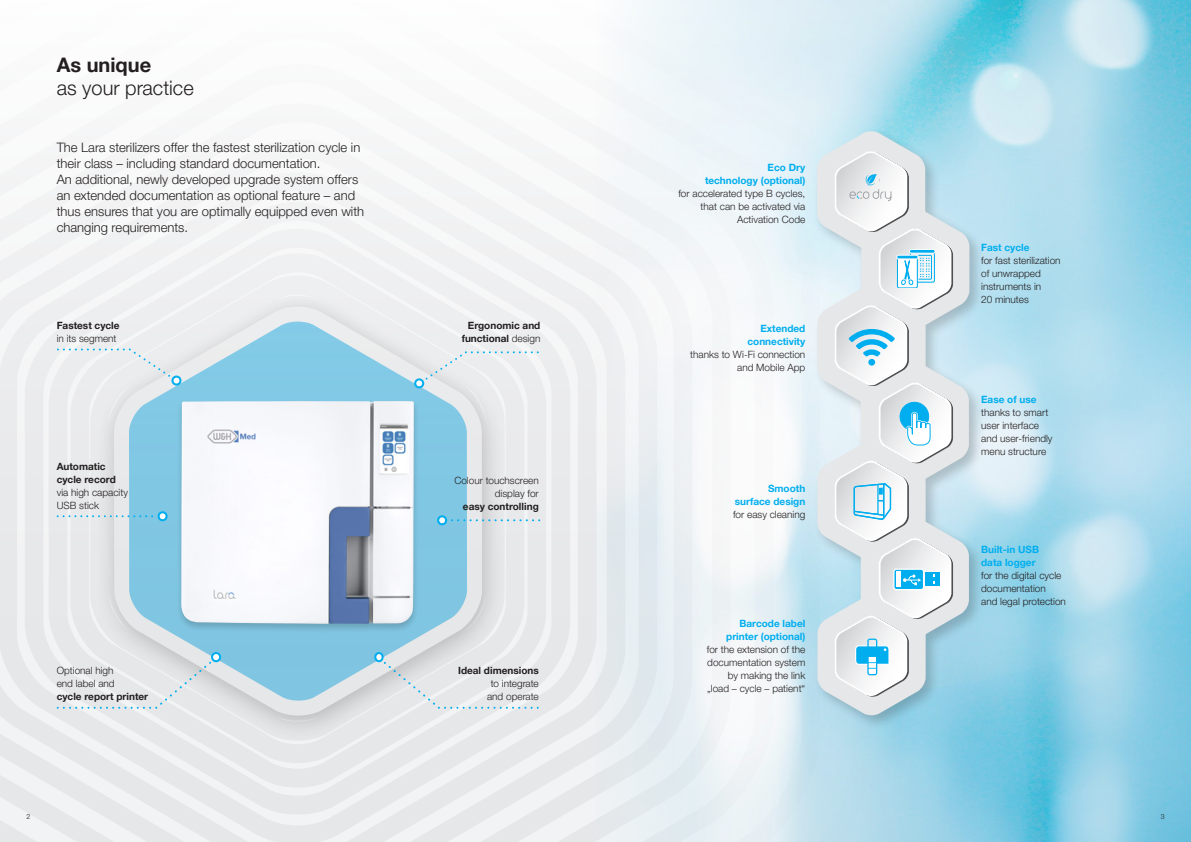
<style>
.page{position:relative;width:1191px;height:842px;background:#fff}
.page>*{position:absolute;margin:0;border:0;box-sizing:border-box;transform-origin:0 0}
.t1{font:20px "Helvetica Neue World 45 Lt";color:#231f20}
.t2{font:700 20px "Helvetica Neue World 75";color:#231f20}
.t3{font:13px/16px "Helvetica Neue World 45 Lt";color:#231f20}
.t4{font:10px/13px "Helvetica Neue World 45 Lt";color:#231f20}
.t5{font:700 10px/13px "Helvetica Neue World 75";color:#00aeef;text-align:right}
.t6{font:700 10px/13px "Helvetica Neue World 75";color:#231f20}
.t7{font:7px "Helvetica Neue World 45 Lt";color:#231f20}
.s1{font-family:"Helvetica Neue World 45 Lt";font-weight:400}
</style>
<div class="page">
<svg style="left:0;top:148px;width:595px;height:694px"></svg>
<img style="left:595px;top:0;width:596px;height:842px">
<div style="left:94px;top:290px;width:412px;height:453px;background:#231f20;opacity:.53"></div>
<svg style="left:106px;top:148px;width:383px;height:694px"></svg>
<div style="left:813px;top:128px;width:172px;height:602px;background:#231f20;opacity:.22"></div>
<div style="left:176px;top:399px;width:243px;height:234px;background:#231f20;opacity:.2"></div>
<img style="left:181px;top:401px;width:233px;height:223px">
<div style="left:173px;top:377px;width:7px;height:7px;background:#fff;border-radius:50%"></div>
<svg style="left:58px;top:348px;width:112px;height:29px;background:#e8ebee"></svg>
<div style="left:171px;top:376px;width:10px;height:10px;border:2px solid #00aeef;border-radius:50%"></div>
<div style="left:159px;top:513px;width:7px;height:6px;background:#fff;border-radius:50%"></div>
<svg style="left:58px;top:515px;width:95px;height:2px"></svg>
<div style="left:158px;top:511px;width:10px;height:10px;border:2px solid #00aeef;border-radius:50%"></div>
<div style="left:439px;top:517px;width:7px;height:7px;background:#fff;border-radius:50%"></div>
<svg style="left:452px;top:519px;width:81px;height:2px"></svg>
<div style="left:437px;top:515px;width:10px;height:10px;border:2px solid #00aeef;border-radius:50%"></div>
<div style="left:416px;top:380px;width:6px;height:7px;background:#fff;border-radius:50%"></div>
<svg style="left:426px;top:351px;width:106px;height:29px;background:#e7ebed"></svg>
<div style="left:414px;top:378px;width:10px;height:10px;border:2px solid #00aeef;border-radius:50%"></div>
<svg style="left:56px;top:654px;width:163px;height:56px;background:#e3e6e8"></svg>
<div style="left:211px;top:652px;width:10px;height:10px;border:2px solid #00aeef;border-radius:50%"></div>
<svg style="left:376px;top:654px;width:164px;height:56px;background:#e2e5e8"></svg>
<div style="left:374px;top:652px;width:10px;height:10px;border:2px solid #00aeef;border-radius:50%"></div>
<svg style="left:817px;top:131px;width:152px;height:584px"></svg>
<h1 class="t2" style="left:57px;top:53px;width:96px">As unique</h1>
<h1 class="t1" style="left:57px;top:76px;width:138px">as your practice</h1>
<p class="t3" style="left:57px;top:139px;width:309px">The Lara sterilizers offer the fastest sterilization cycle in their class – including standard documentation.<br>An additional, newly developed upgrade system offers an extended documentation as optional feature – and thus ensures that you are optimally equipped even with changing requirements.</p>
<p class="t6" style="left:57px;top:319px;width:64px">Fastest cycle</p>
<p class="t4" style="left:57px;top:332px;width:61px">in its segment</p>
<p class="t6" style="left:462px;top:319px;width:80px;text-align:right">Ergonomic and functional <span class="s1">design</span></p>
<p class="t6" style="left:57px;top:460px;width:61px">Automatic cycle record</p>
<p class="t4" style="left:57px;top:486px;width:73px">via high capacity<br>USB stick</p>
<p class="t4" style="left:454px;top:474px;width:86px;text-align:right">Colour touchscreen display for</p>
<p class="t6" style="left:463px;top:500px;width:77px">easy controlling</p>
<p class="t4" style="left:57px;top:664px;width:59px">Optional high end label and</p>
<p class="t6" style="left:57px;top:690px;width:93px">cycle report printer</p>
<p class="t6" style="left:458px;top:664px;width:82px">Ideal dimensions</p>
<p class="t4" style="left:487px;top:677px;width:53px;text-align:center">to integrate and operate</p>
<p class="t5" style="left:705px;top:161px;width:102px">Eco Dry<br>technology (optional)</p>
<p class="t4" style="left:678px;top:187px;width:128px;text-align:right">for accelerated type B cycles, that can be activated via<br>Activation Code</p>
<p class="t5" style="left:747px;top:322px;width:59px">Extended connectivity</p>
<p class="t4" style="left:690px;top:348px;width:116px;text-align:right">thanks to Wi-Fi connection and Mobile App</p>
<p class="t5" style="left:735px;top:482px;width:72px">Smooth surface design</p>
<p class="t4" style="left:733px;top:508px;width:74px">for easy cleaning</p>
<p class="t5" style="left:726px;top:617px;width:80px">Barcode label printer (optional)</p>
<p class="t4" style="left:707px;top:643px;width:100px;text-align:right">for the extension of the documentation system by making the link „load – cycle – patient“</p>
<p class="t5" style="left:981px;top:241px;width:50px">Fast cycle</p>
<p class="t4" style="left:981px;top:254px;width:81px">for fast sterilization of unwrapped instruments in<br>20 minutes</p>
<p class="t5" style="left:981px;top:393px;width:57px">Ease of use</p>
<p class="t4" style="left:981px;top:406px;width:73px">thanks to smart user interface and user-friendly menu structure</p>
<p class="t5" style="left:981px;top:543px;width:59px;text-align:left">Built-in USB data logger</p>
<p class="t4" style="left:981px;top:569px;width:86px">for the digital cycle documentation<br>and legal protection</p>
<p class="t7" style="left:26px;top:812px;width:5px">2</p>
<p class="t7" style="left:1160px;top:812px;width:5px">3</p>
</div>
